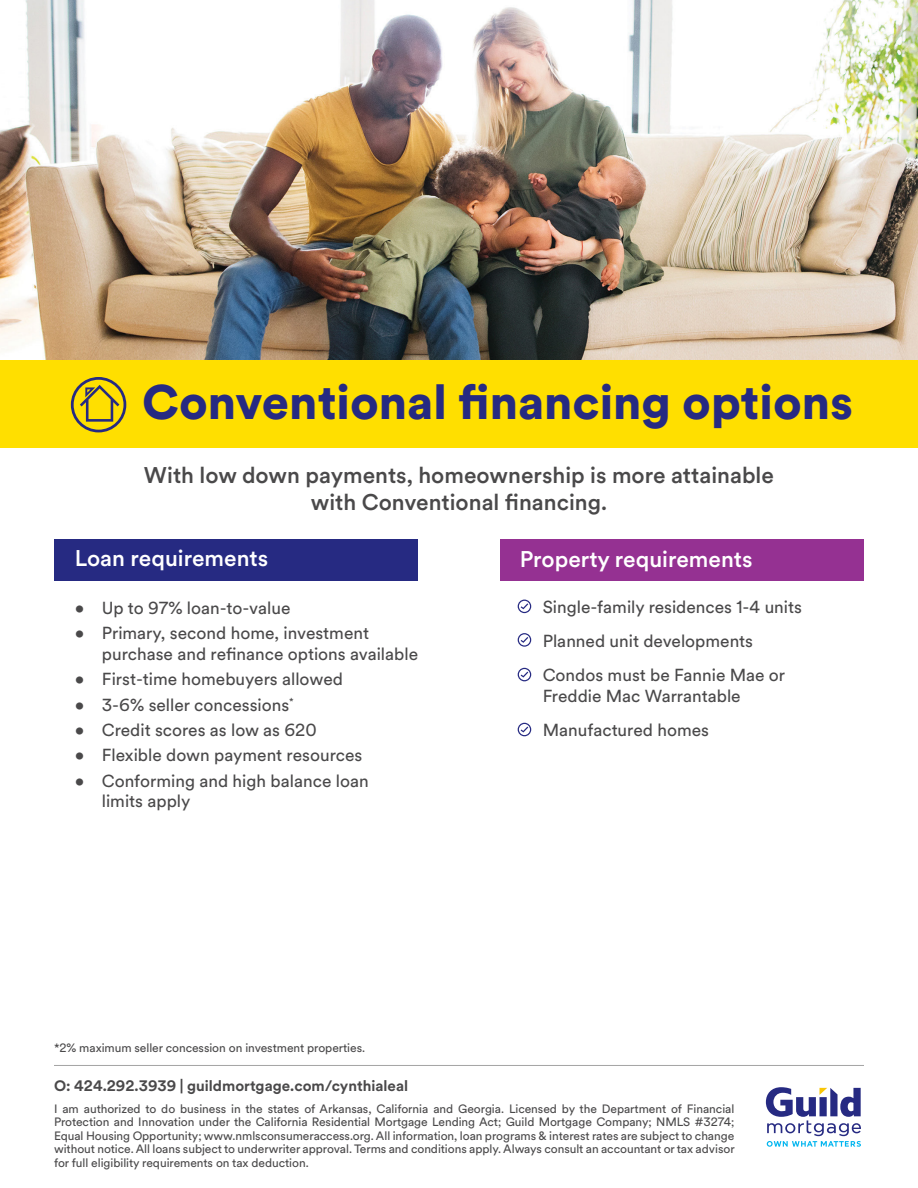
<style>
.page{position:relative;width:918px;height:1188px;background:#fff}
.page>*{position:absolute;margin:0;border:0;box-sizing:border-box;transform-origin:0 0}
.t1{font:900 48px "Guild Circular";color:#262a82}
.t2{font:500 22.5px/27px "Guild Circular";color:#4a494a;text-align:center}
.t3{font:500 22.5px "Guild Circular";color:#fff}
.t4{font:17.25px/34.2px "Guild Circular";color:#4a494a}
.t5{font:700 15px "Guild Circular";color:#4a494a}
.t6{font:12px/13.5px "Guild Circular";letter-spacing:-.005em;color:#4a494a;text-align:justify}
</style>
<div class="page">
<img style="left:0;top:0;width:918px;height:361px">
<div style="left:54px;top:540px;width:363px;height:41px;background:#262a82"></div>
<div style="left:501px;top:540px;width:363px;height:41px;background:#953192"></div>
<div style="left:0;top:361px;width:918px;height:87px;background:#ffdf00"></div>
<svg style="left:80px;top:385px;width:39px;height:37px"></svg>
<div style="left:71px;top:377px;width:55px;height:55px;border:3px solid #262a82;border-radius:50%"></div>
<svg style="left:518px;top:600px;width:13px;height:13px"></svg>
<svg style="left:518px;top:633px;width:13px;height:14px"></svg>
<svg style="left:518px;top:668px;width:13px;height:13px"></svg>
<svg style="left:518px;top:723px;width:13px;height:13px"></svg>
<svg style="left:766px;top:1087px;width:95px;height:60px"></svg>
<hr style="left:54px;top:1065px;width:810px;height:1px;background:#a4a4a4">
<h1 class="t1" style="left:142px;top:368px;width:712px">Conventional financing options</h1>
<h2 class="t2" style="left:144px;top:461px;width:632px">With low down payments, homeownership is more attainable with Conventional financing.</h2>
<h2 class="t3" style="left:75px;top:543px;width:195px">Loan requirements</h2>
<h3 class="t4" style="left:75px;top:590px;width:217px">• Up to 97% loan-to-value</h3>
<h3 class="t4" style="left:102px;top:622px;width:318px;line-height:20.7px;text-indent:-27px">• Primary, second home, investment purchase and refinance options available</h3>
<h3 class="t4" style="left:75px;top:662px;width:270px">• First-time homebuyers allowed</h3>
<h3 class="t4" style="left:75px;top:687px;width:220px">• 3-6% seller concessions<sup>*</sup></h3>
<h3 class="t4" style="left:75px;top:712px;width:244px">• Credit scores as low as 620</h3>
<h3 class="t4" style="left:75px;top:737px;width:289px">• Flexible down payment resources</h3>
<h3 class="t4" style="left:102px;top:769px;width:268px;line-height:20.7px;text-indent:-27px">• Conforming and high balance loan limits apply</h3>
<h2 class="t3" style="left:520px;top:543px;width:234px">Property requirements</h2>
<h3 class="t4" style="left:543px;top:589px;width:261px">Single-family residences 1-4 units<br>Planned unit developments<br>Condos must be Fannie Mae or</h3>
<h3 class="t4" style="left:543px;top:678px;width:200px">Freddie Mac Warrantable<br>Manufactured homes</h3>
<p class="t6" style="left:54px;top:1041px;width:313px">*2% maximum seller concession on investment properties.</p>
<p class="t5" style="left:54px;top:1075px;width:356px">O: 424.292.3939 | guildmortgage.com/cynthialeal</p>
<p class="t6" style="left:54px;top:1101px;width:682px">I am authorized to do business in the states of Arkansas, California and Georgia. Licensed by the Department of Financial Protection and Innovation under the California Residential Mortgage Lending Act; Guild Mortgage Company; NMLS #3274; Equal Housing Opportunity; www.nmlsconsumeraccess.org. All information, loan programs &amp; interest rates are subject to change without notice. All loans subject to underwriter approval. Terms and conditions apply. Always consult an accountant or tax advisor for full eligibility requirements on tax deduction.</p>
</div>
